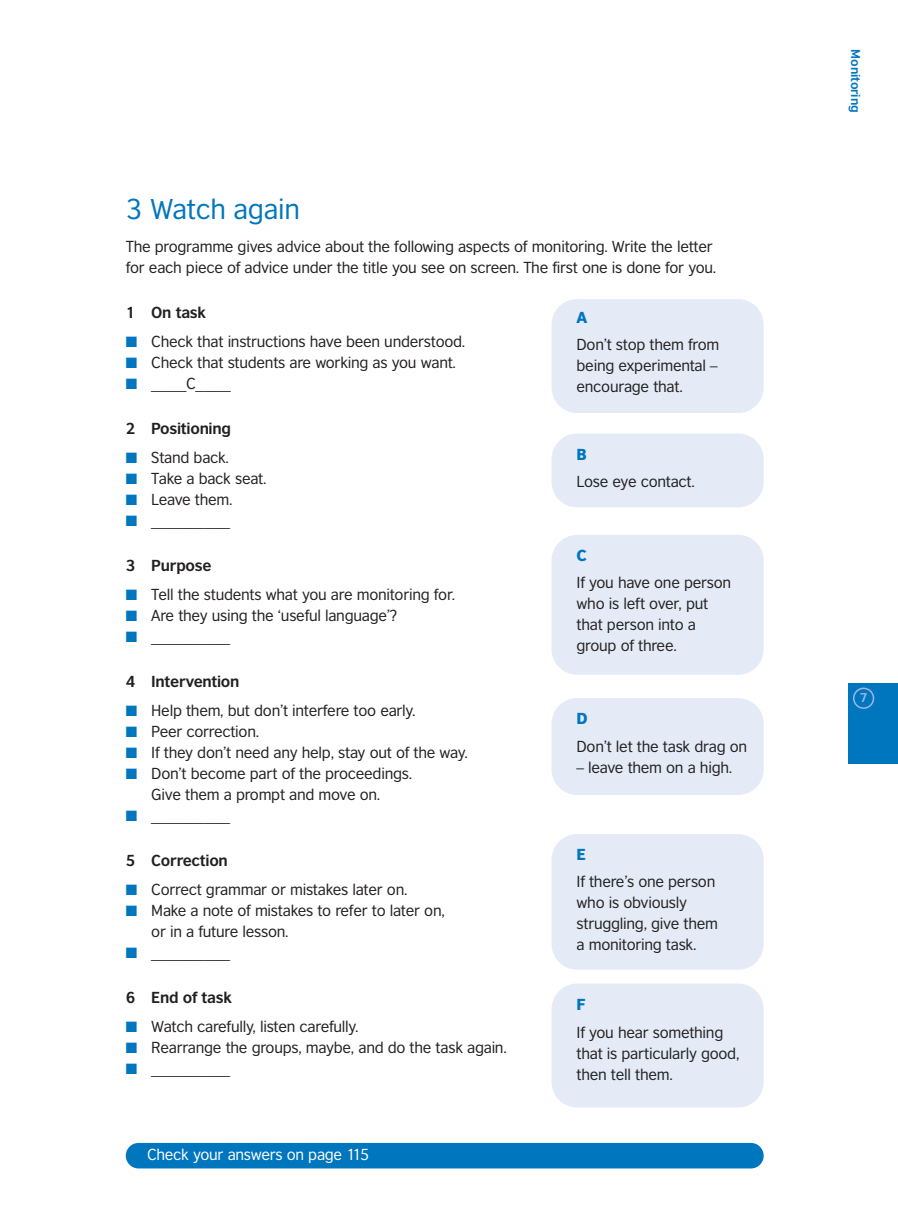
<style>
.page{position:relative;width:898px;height:1205px;background:#fff}
.page>*{position:absolute;margin:0;border:0;box-sizing:border-box;transform-origin:0 0}
.t1{font:27px "British Council Sans";letter-spacing:-.01em;color:#0076be}
.t2{font:15px/21px "British Council Sans";letter-spacing:-.02em;color:#231f20}
.t3{font:700 15px "British Council Sans";letter-spacing:-.02em;color:#231f20}
.t4{font:15px "British Council Sans";letter-spacing:-.02em;color:#fff}
.t5{font:900 15px "British Council Sans";color:#0076be}
.t6{font:700 12px "British Council Sans";letter-spacing:-.015em;color:#0076be}
.t7{font:700 12px "British Council Sans";color:#9fb9e0}
.s1{color:#0076be}
</style>
<div class="page">
<div style="left:849px;top:683px;width:49px;height:81px;background:#0076be"></div>
<svg style="left:853px;top:687px;width:21px;height:21px"></svg>
<div style="left:126px;top:1142px;width:638px;height:26px;background:#0076be;border-radius:13px"></div>
<div style="left:551px;top:299px;width:213px;height:114px;background:#e4ebf6;border-radius:26px"></div>
<div style="left:551px;top:433px;width:213px;height:74px;background:#e4ebf6;border-radius:26px"></div>
<div style="left:551px;top:534px;width:213px;height:140px;background:#e4ebf6;border-radius:26px"></div>
<div style="left:551px;top:698px;width:213px;height:96px;background:#e4ebf6;border-radius:26px"></div>
<div style="left:551px;top:833px;width:213px;height:136px;background:#e4ebf6;border-radius:26px"></div>
<div style="left:551px;top:983px;width:213px;height:124px;background:#e4ebf6;border-radius:26px"></div>
<h1 class="t1" style="left:126px;top:193px;width:176px">3 Watch again</h1>
<p class="t2" style="left:126px;top:236px;width:592px">The programme gives advice about the following aspects of monitoring. Write the letter for each piece of advice under the title you see on screen. The first one is done for you.</p>
<p class="t3" style="left:126px;top:303px;width:82px">1 On task</p>
<p class="t2" style="left:126px;top:331px;width:341px"><span class="s1">■</span> Check that instructions have been understood.</p>
<p class="t2" style="left:126px;top:352px;width:332px"><span class="s1">■</span> Check that students are working as you want.</p>
<p class="t2" style="left:126px;top:373px;width:107px"><span class="s1">■</span> ____C____</p>
<p class="t3" style="left:126px;top:419px;width:107px">2 Positioning</p>
<p class="t2" style="left:126px;top:447px;width:105px"><span class="s1">■</span> Stand back.</p>
<p class="t2" style="left:126px;top:468px;width:142px"><span class="s1">■</span> Take a back seat.</p>
<p class="t2" style="left:126px;top:489px;width:108px"><span class="s1">■</span> Leave them.</p>
<p class="t2" style="left:126px;top:510px;width:106px"><span class="s1">■</span> _________</p>
<p class="t3" style="left:126px;top:555px;width:87px">3 Purpose</p>
<p class="t2" style="left:126px;top:584px;width:331px"><span class="s1">■</span> Tell the students what you are monitoring for.</p>
<p class="t2" style="left:126px;top:605px;width:273px"><span class="s1">■</span> Are they using the ‘useful language’?</p>
<p class="t2" style="left:126px;top:626px;width:106px"><span class="s1">■</span> _________</p>
<p class="t3" style="left:126px;top:671px;width:115px">4 Intervention</p>
<p class="t2" style="left:126px;top:700px;width:291px"><span class="s1">■</span> Help them, but don’t interfere too early.</p>
<p class="t2" style="left:126px;top:721px;width:135px"><span class="s1">■</span> Peer correction.</p>
<p class="t2" style="left:126px;top:742px;width:343px"><span class="s1">■</span> If they don’t need any help, stay out of the way.</p>
<p class="t2" style="left:126px;top:763px;width:288px;text-align:center"><span class="s1">■</span> Don’t become part of the proceedings.<br>Give them a prompt and move on.</p>
<p class="t2" style="left:126px;top:805px;width:106px"><span class="s1">■</span> _________</p>
<p class="t3" style="left:126px;top:850px;width:104px">5 Correction</p>
<p class="t2" style="left:126px;top:879px;width:283px"><span class="s1">■</span> Correct grammar or mistakes later on.</p>
<p class="t2" style="left:151px;top:900px;width:295px;text-indent:-26px"><span class="s1">■</span> Make a note of mistakes to refer to later on, or in a future lesson.</p>
<p class="t2" style="left:126px;top:942px;width:106px"><span class="s1">■</span> _________</p>
<p class="t3" style="left:126px;top:987px;width:108px">6 End of task</p>
<p class="t2" style="left:126px;top:1015px;width:234px"><span class="s1">■</span> Watch carefully, listen carefully.</p>
<p class="t2" style="left:126px;top:1036px;width:382px"><span class="s1">■</span> Rearrange the groups, maybe, and do the task again.</p>
<p class="t2" style="left:126px;top:1057px;width:106px"><span class="s1">■</span> _________</p>
<p class="t5" style="left:576px;top:307px;width:12px">A</p>
<p class="t2" style="left:576px;top:334px;width:144px;text-align:justify">Don’t stop them from being experimental – encourage that.</p>
<p class="t5" style="left:576px;top:444px;width:12px">B</p>
<p class="t2" style="left:576px;top:471px;width:120px">Lose eye contact.</p>
<p class="t5" style="left:576px;top:545px;width:12px">C</p>
<p class="t2" style="left:576px;top:572px;width:156px">If you have one person who is left over, put that person into a group of three.</p>
<p class="t5" style="left:576px;top:708px;width:13px">D</p>
<p class="t2" style="left:576px;top:735px;width:172px">Don’t let the task drag on</p>
<p class="t2" style="left:576px;top:756px;width:157px">– leave them on a high.</p>
<p class="t5" style="left:576px;top:844px;width:11px">E</p>
<p class="t2" style="left:576px;top:870px;width:143px">If there’s one person who is obviously struggling, give them a monitoring task.</p>
<p class="t5" style="left:576px;top:994px;width:11px">F</p>
<p class="t2" style="left:576px;top:1021px;width:164px">If you hear something that is particularly good, then tell them.</p>
<p class="t4" style="left:147px;top:1145px;width:224px">Check your answers on page 115</p>
<p class="t6" style="left:863px;top:49px;width:65px;rotate:90deg">Monitoring</p>
<p class="t7" style="left:860px;top:689px;width:9px">7</p>
</div>
